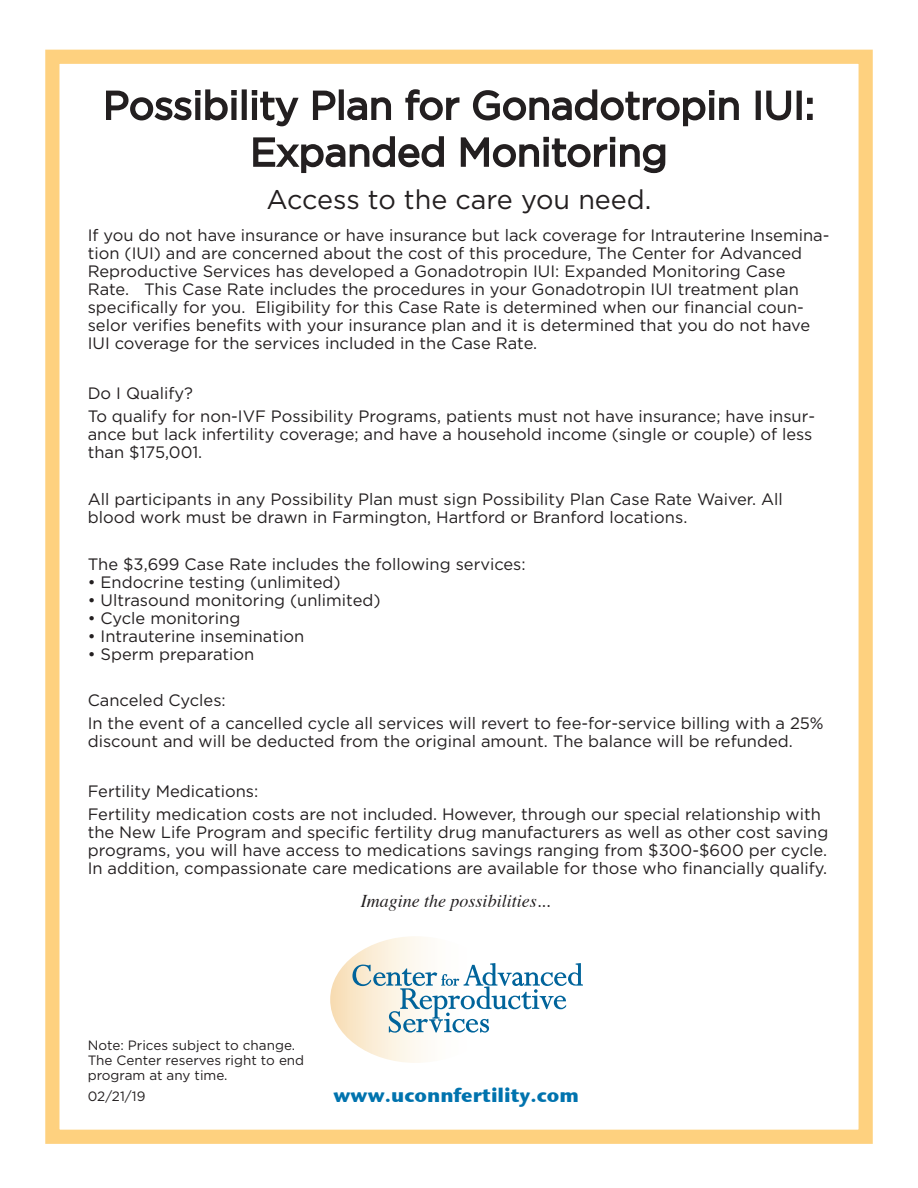
<style>
.page{position:relative;width:918px;height:1188px;background:#fff}
.page>*{position:absolute;margin:0;border:0;box-sizing:border-box;transform-origin:0 0}
.Headline{font:39px/46.8px "Gotham";color:#231f20;text-align:center}
.Subhead_1{font:27px "Gotham";color:#231f20}
.t1{font:700 19.5px "Stone Sans ITC";color:#0073ae}
.t2{font:italic 18px "Times";color:#231f20}
.Body_text{font:16.5px/18px "Gotham";color:#231f20}
.bullets{font:16.5px "Gotham";color:#231f20}
.t3{font:13.5px/15px "Gotham";color:#231f20}
</style>
<div class="page">
<div style="left:45px;top:50px;width:828px;height:1094px;border:14px solid #fed17f"></div>
<svg style="left:330px;top:936px;width:253px;height:127px"></svg>
<svg style="left:106px;top:89px;width:131px;height:32px"></svg>
<div style="left:231px;top:98px;width:6px;height:22px;border:2px solid #231f20"></div>
<div style="left:242px;top:89px;width:5px;height:31px;border:2px solid #231f20"></div>
<svg style="left:252px;top:90px;width:47px;height:37px"></svg>
<svg style="left:312px;top:90px;width:24px;height:30px"></svg>
<div style="left:339px;top:89px;width:5px;height:31px;border:2px solid #231f20"></div>
<svg style="left:347px;top:97px;width:44px;height:24px"></svg>
<svg style="left:405px;top:89px;width:55px;height:32px"></svg>
<svg style="left:472px;top:89px;width:267px;height:38px"></svg>
<div style="left:756px;top:91px;width:5px;height:29px;border:2px solid #231f20"></div>
<svg style="left:766px;top:90px;width:26px;height:31px"></svg>
<div style="left:797px;top:91px;width:5px;height:29px;border:2px solid #231f20"></div>
<svg style="left:807px;top:98px;width:6px;height:6px"></svg>
<svg style="left:807px;top:114px;width:6px;height:6px"></svg>
<svg style="left:253px;top:136px;width:191px;height:37px"></svg>
<svg style="left:460px;top:136px;width:206px;height:38px"></svg>
<p class="Headline" style="left:103px;top:82px;width:713px">Possibility Plan for Gonadotropin IUI:<br>Expanded Monitoring</p>
<p class="Subhead_1" style="left:267px;top:184px;width:386px">Access to the care you need.</p>
<p class="Body_text" style="left:88px;top:226px;width:743px">If you do not have insurance or have insurance but lack coverage for Intrauterine Insemina&shy;tion (IUI) and are concerned about the cost of this procedure, The Center for Advanced Reproductive Services has developed a Gonadotropin IUI: Expanded Monitoring Case Rate. This Case Rate includes the procedures in your Gonadotropin IUI treatment plan specifically for you. Eligibility for this Case Rate is determined when our financial coun&shy;selor verifies benefits with your insurance plan and it is determined that you do not have IUI coverage for the services included in the Case Rate.</p>
<p class="Body_text" style="left:88px;top:384px;width:107px">Do I Qualify?</p>
<p class="Body_text" style="left:88px;top:407px;width:729px">To qualify for non-IVF Possibility Programs, patients must not have insurance; have insur&shy;ance but lack infertility coverage; and have a household income (single or couple) of less than $175,001.</p>
<p class="Body_text" style="left:88px;top:490px;width:697px">All participants in any Possibility Plan must sign Possibility Plan Case Rate Waiver. All blood work must be drawn in Farmington, Hartford or Branford locations.</p>
<p class="Body_text" style="left:88px;top:555px;width:440px">The $3,699 Case Rate includes the following services:</p>
<p class="bullets" style="left:88px;top:573px;width:254px">• Endocrine testing (unlimited)</p>
<p class="bullets" style="left:88px;top:591px;width:294px">• Ultrasound monitoring (unlimited)</p>
<p class="bullets" style="left:88px;top:609px;width:154px">• Cycle monitoring</p>
<p class="bullets" style="left:88px;top:627px;width:218px">• Intrauterine insemination</p>
<p class="bullets" style="left:88px;top:645px;width:168px">• Sperm preparation</p>
<p class="Body_text" style="left:88px;top:691px;width:140px">Canceled Cycles:</p>
<p class="Body_text" style="left:88px;top:714px;width:738px">In the event of a cancelled cycle all services will revert to fee-for-service billing with a 25% discount and will be deducted from the original amount. The balance will be refunded.</p>
<p class="Body_text" style="left:88px;top:782px;width:172px">Fertility Medications:</p>
<p class="Body_text" style="left:88px;top:806px;width:742px">Fertility medication costs are not included. However, through our special relationship with the New Life Program and specific fertility drug manufacturers as well as other cost saving programs, you will have access to medications savings ranging from $300-$600 per cycle.<br>In addition, compassionate care medications are available for those who financially qualify.</p>
<p class="t2" style="left:361px;top:885px;width:191px">Imagine the possibilities...</p>
<p class="t3" style="left:88px;top:1038px;width:218px">Note: Prices subject to change.<br>The Center reserves right to end program at any time.</p>
<p class="t3" style="left:88px;top:1088px;width:59px">02/21/19</p>
<p class="t1" style="left:334px;top:1078px;width:247px">www.uconnfertility.com</p>
</div>
